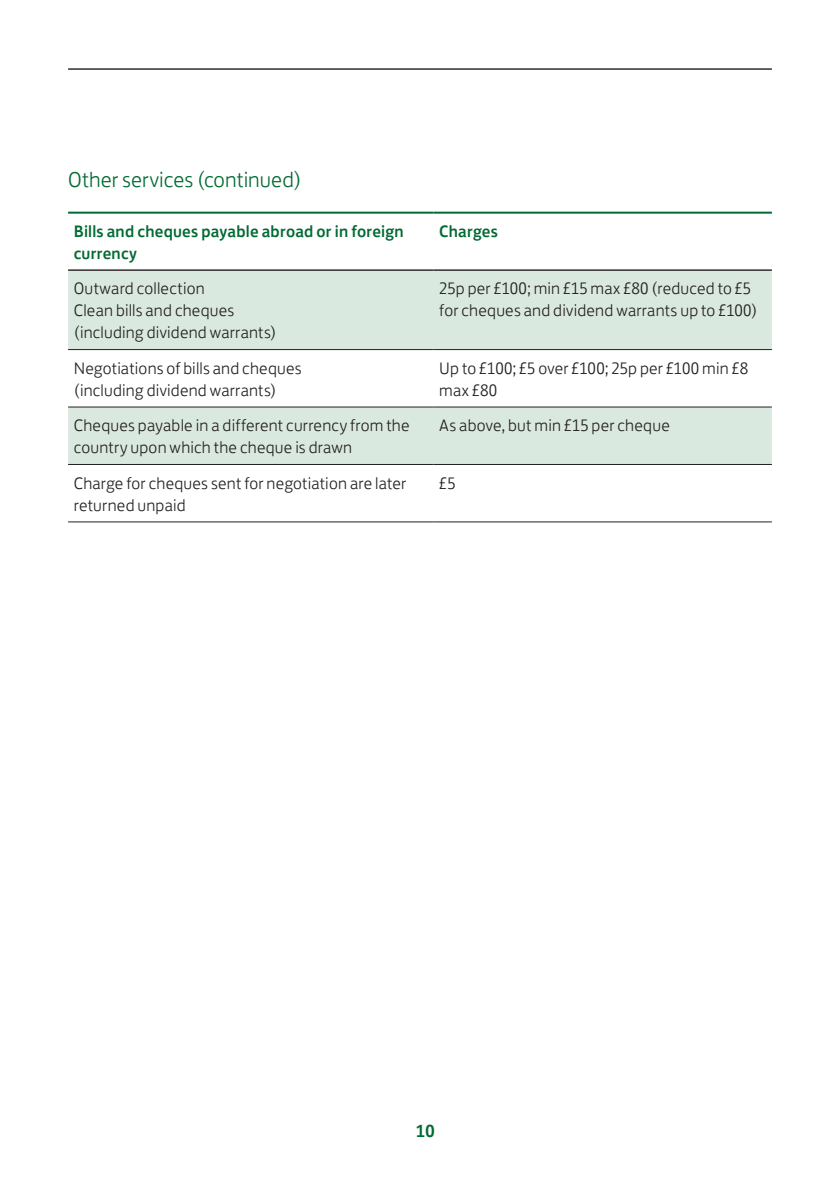
<style>
.page{position:relative;width:840px;height:1191px;background:#fff}
.page>*{position:absolute;margin:0;border:0;box-sizing:border-box;transform-origin:0 0}
.t1{font:300 22px "Lloyds Bank Jack";color:#006b32}
.t2{font:500 18px "Lloyds Bank Jack";color:#006b32}
.t3{font:300 17px/22px "Lloyds Bank Jack";letter-spacing:.01em;color:#231f20}
.t4{font:500 17px/22px "Lloyds Bank Jack";letter-spacing:.015em;color:#006b32}
</style>
<div class="page">
<hr style="left:68px;top:68px;width:703px;height:2px;background:#231f20">
<svg style="left:68px;top:271px;width:703px;height:193px;fill:#dae9df"></svg>
<hr style="left:68px;top:212px;width:365px;height:2px;background:#006b32">
<hr style="left:433px;top:212px;width:338px;height:2px;background:#006b32">
<hr style="left:68px;top:269px;width:365px;height:2px;background:#231f20">
<hr style="left:433px;top:269px;width:338px;height:2px;background:#231f20">
<hr style="left:68px;top:521px;width:365px;height:1px;background:#231f20">
<hr style="left:433px;top:521px;width:338px;height:1px;background:#231f20">
<hr style="left:68px;top:349px;width:365px;height:1px;background:#231f20">
<hr style="left:433px;top:349px;width:338px;height:1px;background:#231f20">
<hr style="left:68px;top:406px;width:365px;height:1px;background:#231f20">
<hr style="left:433px;top:406px;width:338px;height:1px;background:#231f20">
<hr style="left:68px;top:464px;width:365px;height:1px;background:#231f20">
<hr style="left:433px;top:464px;width:338px;height:1px;background:#231f20">
<p class="t1" style="left:68px;top:162px;width:235px">Other services (continued)</p>
<p class="t4" style="left:74px;top:219px;width:331px">Bills and cheques payable abroad or in foreign currency</p>
<p class="t4" style="left:439px;top:219px;width:60px">Charges</p>
<p class="t3" style="left:74px;top:276px;width:204px">Outward collection<br>Clean bills and cheques (including dividend warrants)</p>
<p class="t3" style="left:439px;top:276px;width:319px">25p per £100; min £15 max £80 (reduced to £5 for cheques and dividend warrants up to £100)</p>
<p class="t3" style="left:74px;top:355px;width:229px">Negotiations of bills and cheques (including dividend warrants)</p>
<p class="t3" style="left:439px;top:355px;width:310px">Up to £100; £5 over £100; 25p per £100 min £8 max £80</p>
<p class="t3" style="left:74px;top:413px;width:337px">Cheques payable in a different currency from the country upon which the cheque is drawn</p>
<p class="t3" style="left:439px;top:413px;width:232px">As above, but min £15 per cheque</p>
<p class="t3" style="left:74px;top:470px;width:334px">Charge for cheques sent for negotiation are later returned unpaid</p>
<p class="t3" style="left:439px;top:470px;width:18px">£5</p>
<p class="t2" style="left:416px;top:1116px;width:20px">10</p>
</div>
